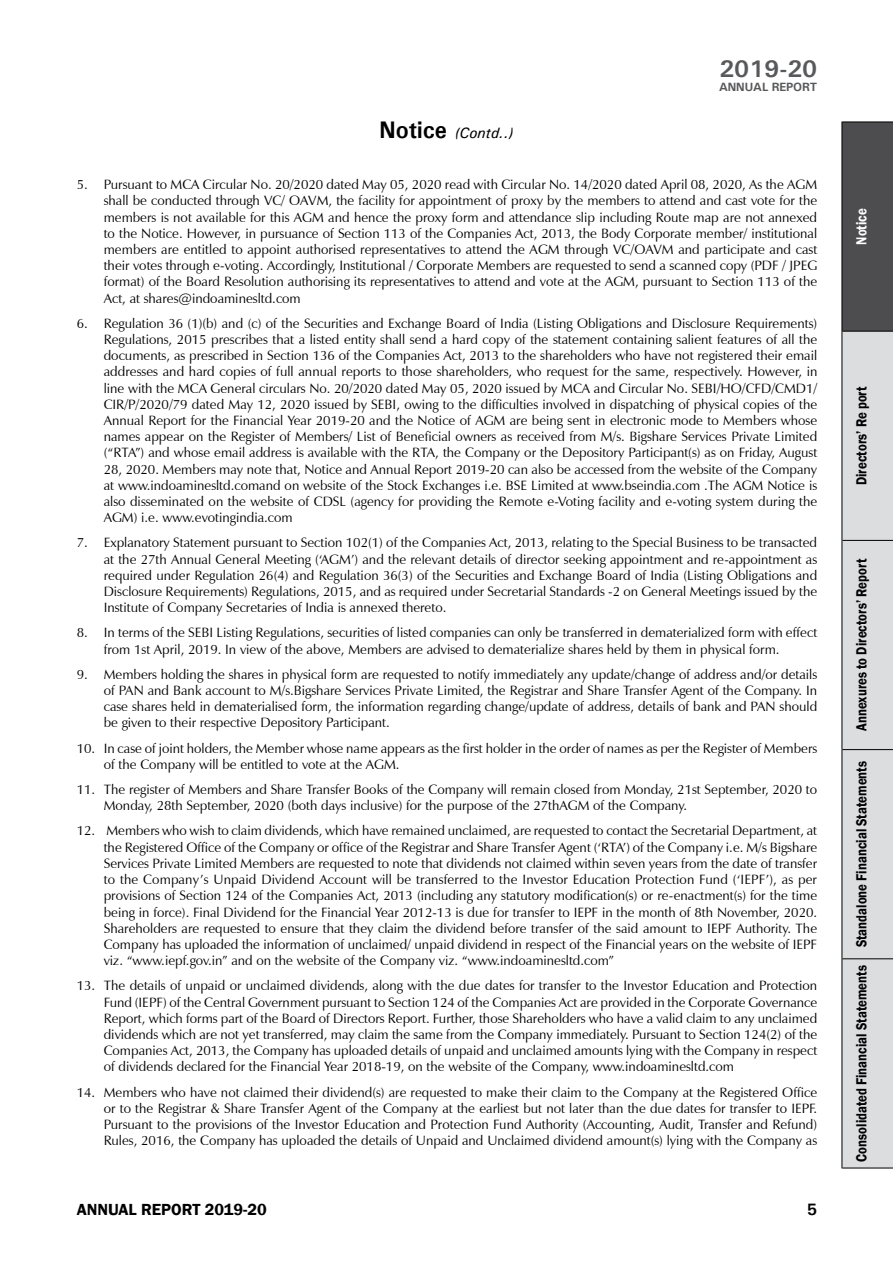
<style>
.page{position:relative;width:893px;height:1263px;background:#fff}
.page>*{position:absolute;margin:0;border:0;box-sizing:border-box;transform-origin:0 0}
.t1{font:700 24px "Univers";color:#58595b}
.t2{font:600 16.5px "Franklin Gothic";color:#000}
.t3{font:700 16.5px "Univers";color:#000}
.t4{font:600 15px "Franklin Gothic";color:#000;scale:.85 1}
.t5{font:italic 15px "Univers";color:#000;scale:.95 1}
.t6{font:600 15px "Franklin Gothic";color:#fff;scale:.85 1}
.t7{font:13.5px/16.2px "Zapf Humanist 601 BT";color:#000;text-align:justify}
.t8{font:700 12px "Univers";letter-spacing:-.01em;color:#58595b}
.s1{font-weight:700;font-style:normal;font-size:24px}
</style>
<div class="page">
<hr style="left:841px;top:959px;width:1px;height:209px;background:#000">
<hr style="left:841px;top:750px;width:1px;height:209px;background:#000">
<hr style="left:841px;top:540px;width:1px;height:210px;background:#000">
<hr style="left:841px;top:331px;width:1px;height:209px;background:#000">
<hr style="left:841px;top:122px;width:1px;height:209px;background:#000">
<svg style="left:842px;top:122px;width:51px;height:1046px;background:#bcbdbe"></svg>
<p class="t5" style="left:379px;top:124px;width:143px"><span class="s1">Notice</span> (Contd..)</p>
<h1 class="t1" style="left:719px;top:53px;width:100px">2019-20</h1>
<p class="t8" style="left:719px;top:79px;width:100px">ANNUAL REPORT</p>
<p class="t7" style="left:104px;top:176px;width:715px;text-indent:-27px">5. Pursuant to MCA Circular No. 20/2020 dated May 05, 2020 read with Circular No. 14/2020 dated April 08, 2020, As the AGM shall be conducted through VC/ OAVM, the facility for appointment of proxy by the members to attend and cast vote for the members is not available for this AGM and hence the proxy form and attendance slip including Route map are not annexed to the Notice. However, in pursuance of Section 113 of the Companies Act, 2013, the Body Corporate member/ institutional members are entitled to appoint authorised representatives to attend the AGM through VC/OAVM and participate and cast their votes through e-voting. Accordingly, Institutional / Corporate Members are requested to send a scanned copy (PDF / JPEG format) of the Board Resolution authorising its representatives to attend and vote at the AGM, pursuant to Section 113 of the Act, at shares@indoaminesltd.com</p>
<p class="t7" style="left:104px;top:315px;width:715px;text-indent:-27px">6. Regulation 36 (1)(b) and (c) of the Securities and Exchange Board of India (Listing Obligations and Disclosure Requirements)<br>Regulations, 2015 prescribes that a listed entity shall send a hard copy of the statement containing salient features of all the documents, as prescribed in Section 136 of the Companies Act, 2013 to the shareholders who have not registered their email addresses and hard copies of full annual reports to those shareholders, who request for the same, respectively. However, in line with the MCA General circulars No. 20/2020 dated May 05, 2020 issued by MCA and Circular No. SEBI/HO/CFD/CMD1/ CIR/P/2020/79 dated May 12, 2020 issued by SEBI, owing to the difficulties involved in dispatching of physical copies of the Annual Report for the Financial Year 2019-20 and the Notice of AGM are being sent in electronic mode to Members whose names appear on the Register of Members/ List of Beneficial owners as received from M/s. Bigshare Services Private Limited (“RTA”) and whose email address is available with the RTA, the Company or the Depository Participant(s) as on Friday, August 28, 2020. Members may note that, Notice and Annual Report 2019-20 can also be accessed from the website of the Company at www.indoaminesltd.comand on website of the Stock Exchanges i.e. BSE Limited at www.bseindia.com .The AGM Notice is also disseminated on the website of CDSL (agency for providing the Remote e-Voting facility and e-voting system during the AGM) i.e. www.evotingindia.com</p>
<p class="t7" style="left:104px;top:535px;width:715px;text-indent:-27px">7. Explanatory Statement pursuant to Section 102(1) of the Companies Act, 2013, relating to the Special Business to be transacted at the 27th Annual General Meeting (‘AGM’) and the relevant details of director seeking appointment and re-appointment as required under Regulation 26(4) and Regulation 36(3) of the Securities and Exchange Board of India (Listing Obligations and Disclosure Requirements) Regulations, 2015, and as required under Secretarial Standards -2 on General Meetings issued by the Institute of Company Secretaries of India is annexed thereto.</p>
<p class="t7" style="left:104px;top:625px;width:715px;text-indent:-27px">8. In terms of the SEBI Listing Regulations, securities of listed companies can only be transferred in dematerialized form with effect from 1st April, 2019. In view of the above, Members are advised to dematerialize shares held by them in physical form.</p>
<p class="t7" style="left:104px;top:666px;width:715px;text-indent:-27px">9. Members holding the shares in physical form are requested to notify immediately any update/change of address and/or details of PAN and Bank account to M/s.Bigshare Services Private Limited, the Registrar and Share Transfer Agent of the Company. In case shares held in dematerialised form, the information regarding change/update of address, details of bank and PAN should be given to their respective Depository Participant.</p>
<p class="t7" style="left:104px;top:740px;width:715px;text-indent:-27px">10. In case of joint holders, the Member whose name appears as the first holder in the order of names as per the Register of Members of the Company will be entitled to vote at the AGM.</p>
<p class="t7" style="left:104px;top:781px;width:715px;text-indent:-27px">11. The register of Members and Share Transfer Books of the Company will remain closed from Monday, 21st September, 2020 to<br>Monday, 28th September, 2020 (both days inclusive) for the purpose of the 27thAGM of the Company.</p>
<p class="t7" style="left:104px;top:823px;width:715px;text-indent:-27px">12. Members who wish to claim dividends, which have remained unclaimed, are requested to contact the Secretarial Department, at the Registered Office of the Company or office of the Registrar and Share Transfer Agent (‘RTA’) of the Company i.e. M/s Bigshare Services Private Limited Members are requested to note that dividends not claimed within seven years from the date of transfer to the Company’s Unpaid Dividend Account will be transferred to the Investor Education Protection Fund (‘IEPF’), as per provisions of Section 124 of the Companies Act, 2013 (including any statutory modification(s) or re-enactment(s) for the time being in force). Final Dividend for the Financial Year 2012-13 is due for transfer to IEPF in the month of 8th November, 2020.<br>Shareholders are requested to ensure that they claim the dividend before transfer of the said amount to IEPF Authority. The Company has uploaded the information of unclaimed/ unpaid dividend in respect of the Financial years on the website of IEPF viz. “www.iepf.gov.in” and on the website of the Company viz. “www.indoaminesltd.com”</p>
<p class="t7" style="left:104px;top:977px;width:715px;text-indent:-27px">13. The details of unpaid or unclaimed dividends, along with the due dates for transfer to the Investor Education and Protection Fund (IEPF) of the Central Government pursuant to Section 124 of the Companies Act are provided in the Corporate Governance Report, which forms part of the Board of Directors Report. Further, those Shareholders who have a valid claim to any unclaimed dividends which are not yet transferred, may claim the same from the Company immediately. Pursuant to Section 124(2) of the Companies Act, 2013, the Company has uploaded details of unpaid and unclaimed amounts lying with the Company in respect of dividends declared for the Financial Year 2018-19, on the website of the Company, www.indoaminesltd.com</p>
<p class="t7" style="left:104px;top:1084px;width:715px;text-indent:-27px">14. Members who have not claimed their dividend(s) are requested to make their claim to the Company at the Registered Office or to the Registrar &amp; Share Transfer Agent of the Company at the earliest but not later than the due dates for transfer to IEPF.<br>Pursuant to the provisions of the Investor Education and Protection Fund Authority (Accounting, Audit, Transfer and Refund)<br>Rules, 2016, the Company has uploaded the details of Unpaid and Unclaimed dividend amount(s) lying with the Company as</p>
<p class="t2" style="left:77px;top:1199px;width:192px">ANNUAL REPORT 2019-20</p>
<p class="t3" style="left:807px;top:1199px;width:12px">5</p>
<p class="t6" style="left:852px;top:245px;width:44px;rotate:-90deg">Notice</p>
<p class="t4" style="left:852px;top:485px;width:118px;rotate:-90deg">Directors’ Re port</p>
<p class="t4" style="left:852px;top:731px;width:204px;rotate:-90deg">Annexures to Directors’ Report</p>
<p class="t4" style="left:852px;top:1161px;width:473px;rotate:-90deg">Consolidated Financial Statements Standalone Financial Statements</p>
</div>
